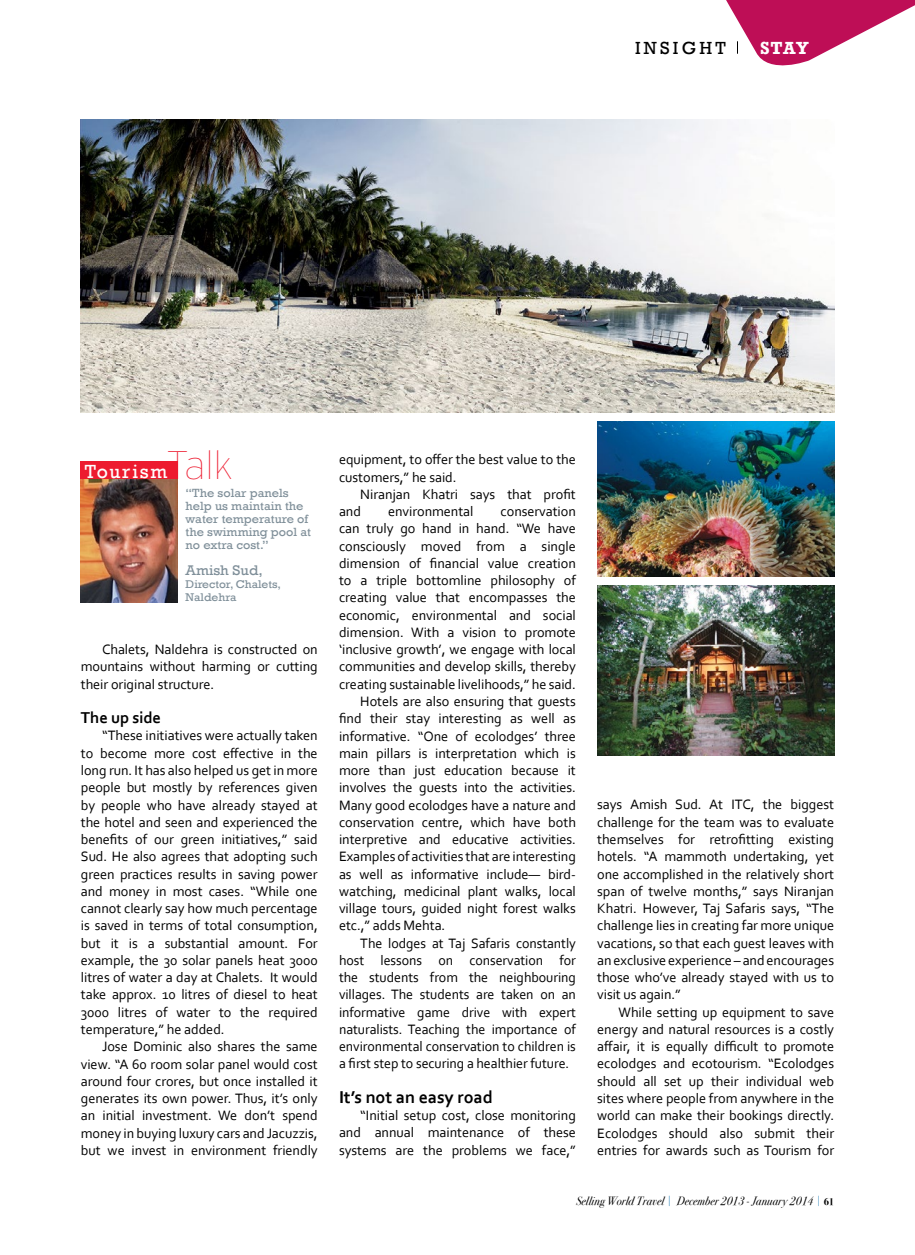
<style>
.page{position:relative;width:915px;height:1255px;background:#fff}
.page>*{position:absolute;margin:0;border:0;box-sizing:border-box;transform-origin:0 0}
.t1{font:19.5px "Rockwell";letter-spacing:.085em;color:#fff}
.t2{font:700 18px "Corbel";letter-spacing:-.005em;color:#000}
.t3{font:18px "Rockwell";letter-spacing:.18em;color:#000}
.t4{font:700 18px "Rockwell";color:#fff}
.t5{font:700 16.5px "Corbel";letter-spacing:-.005em;color:#000}
.t6{font:14.4px "Rockwell";color:#7f8f99;scale:1.05 1}
.t7{font:14.25px/17.2px "Corbel";letter-spacing:-.005em;color:#000;text-align:justify}
.t8{font:12.15px/12.9px "Rockwell";color:#7f8f99;scale:1.05 1}
.t9{font:12px "Bodoni Svty Two ITCTT Book Ita";letter-spacing:.02em;color:#000;scale:.9 1}
.t10{font:11.4px/12.9px "Rockwell";color:#7f8f99;scale:1.05 1}
.s1{font-family:"Interstate";font-weight:100;font-size:39.75px;color:#ed1b2f}
.s2{color:#4b95c1}
.s3{font-family:"Bodoni Svty Two ITCTT Bold";font-size:10.5px}
</style>
<div class="page">
<img style="left:81px;top:119px;width:752px;height:293px">
<img style="left:597px;top:421px;width:236px;height:155px">
<img style="left:597px;top:585px;width:236px;height:170px">
<div style="left:81px;top:461px;width:97px;height:18px;background:#ed1b2f"></div>
<img style="left:81px;top:479px;width:97px;height:123px">
<svg style="left:726px;top:0;width:189px;height:66px"></svg>
<p class="t3" style="left:635px;top:37px;width:92px">INSIGHT</p>
<p class="t4" style="left:759px;top:37px;width:50px">STAY</p>
<p class="t1" style="left:85px;top:459px;width:149px">Tourism<span class="s1">Talk</span></p>
<p class="t8" style="left:185px;top:487px;width:121px">“The solar panels help us maintain the water temperature of the swimming pool at no extra cost.”</p>
<p class="t6" style="left:185px;top:561px;width:75px">Amish Sud,</p>
<p class="t10" style="left:185px;top:577px;width:92px">Director, Chalets,<br>Naldehra</p>
<p class="t7" style="left:81px;top:640px;width:238px;text-indent:21px">Chalets, Naldehra is constructed on mountains without harming or cutting their original structure.</p>
<p class="t5" style="left:81px;top:707px;width:82px">The up side</p>
<p class="t7" style="left:102px;top:726px;width:217px">“These initiatives were actually taken</p>
<p class="t7" style="left:81px;top:744px;width:238px">to become more cost effective in the</p>
<p class="t7" style="left:81px;top:761px;width:238px">long run. It has also helped us get in more</p>
<p class="t7" style="left:81px;top:778px;width:238px">people but mostly by references given</p>
<p class="t7" style="left:81px;top:795px;width:238px">by people who have already stayed at</p>
<p class="t7" style="left:81px;top:813px;width:238px">the hotel and seen and experienced the</p>
<p class="t7" style="left:81px;top:830px;width:238px">benefits of our green initiatives,” said</p>
<p class="t7" style="left:81px;top:847px;width:238px">Sud. He also agrees that adopting such</p>
<p class="t7" style="left:81px;top:864px;width:238px">green practices results in saving power</p>
<p class="t7" style="left:81px;top:882px;width:238px">and money in most cases. “While one</p>
<p class="t7" style="left:81px;top:899px;width:238px">cannot clearly say how much percentage</p>
<p class="t7" style="left:81px;top:916px;width:238px">is saved in terms of total consumption,</p>
<p class="t7" style="left:81px;top:933px;width:238px">but it is a substantial amount. For</p>
<p class="t7" style="left:81px;top:951px;width:238px">example, the 30 solar panels heat 3000</p>
<p class="t7" style="left:81px;top:968px;width:238px">litres of water a day at Chalets. It would</p>
<p class="t7" style="left:81px;top:985px;width:238px">take approx. 10 litres of diesel to heat</p>
<p class="t7" style="left:81px;top:1002px;width:238px">3000 litres of water to the required</p>
<p class="t7" style="left:81px;top:1020px;width:145px">temperature,” he added.</p>
<p class="t7" style="left:102px;top:1037px;width:217px">Jose Dominic also shares the same</p>
<p class="t7" style="left:81px;top:1054px;width:238px">view. “A 60 room solar panel would cost</p>
<p class="t7" style="left:81px;top:1071px;width:238px">around four crores, but once installed it</p>
<p class="t7" style="left:81px;top:1089px;width:238px">generates its own power. Thus, it’s only</p>
<p class="t7" style="left:81px;top:1106px;width:238px">an initial investment. We don’t spend</p>
<p class="t7" style="left:81px;top:1123px;width:238px">money in buying luxury cars and Jacuzzis,</p>
<p class="t7" style="left:81px;top:1141px;width:238px">but we invest in environment friendly</p>
<p class="t7" style="left:339px;top:450px;width:238px">equipment, to offer the best value to the</p>
<p class="t7" style="left:339px;top:468px;width:119px">customers,” he said.</p>
<p class="t7" style="left:360px;top:485px;width:217px">Niranjan Khatri says that profit</p>
<p class="t7" style="left:339px;top:502px;width:24px">and</p>
<p class="t7" style="left:388px;top:502px;width:87px">environmental</p>
<p class="t7" style="left:500px;top:502px;width:77px">conservation</p>
<p class="t7" style="left:339px;top:519px;width:238px">can truly go hand in hand. “We have</p>
<p class="t7" style="left:339px;top:537px;width:238px">consciously moved from a single</p>
<p class="t7" style="left:339px;top:554px;width:238px">dimension of financial value creation</p>
<p class="t7" style="left:339px;top:571px;width:238px">to a triple bottomline philosophy of</p>
<p class="t7" style="left:339px;top:588px;width:238px">creating value that encompasses the</p>
<p class="t7" style="left:339px;top:606px;width:238px">economic, environmental and social</p>
<p class="t7" style="left:339px;top:623px;width:238px">dimension. With a vision to promote</p>
<p class="t7" style="left:339px;top:640px;width:238px">‘inclusive growth’, we engage with local</p>
<p class="t7" style="left:339px;top:657px;width:238px">communities and develop skills, thereby</p>
<p class="t7" style="left:339px;top:675px;width:238px">creating sustainable livelihoods,” he said.</p>
<p class="t7" style="left:360px;top:692px;width:217px">Hotels are also ensuring that guests</p>
<p class="t7" style="left:339px;top:709px;width:238px">find their stay interesting as well as</p>
<p class="t7" style="left:339px;top:726px;width:238px">informative. “One of ecolodges’ three</p>
<p class="t7" style="left:339px;top:744px;width:238px">main pillars is interpretation which is</p>
<p class="t7" style="left:339px;top:761px;width:238px">more than just education because it</p>
<p class="t7" style="left:339px;top:778px;width:238px">involves the guests into the activities.</p>
<p class="t7" style="left:339px;top:795px;width:238px">Many good ecolodges have a nature and</p>
<p class="t7" style="left:339px;top:813px;width:238px">conservation centre, which have both</p>
<p class="t7" style="left:339px;top:830px;width:238px">interpretive and educative activities.</p>
<p class="t7" style="left:339px;top:847px;width:238px">Examples of activities that are interesting</p>
<p class="t7" style="left:339px;top:865px;width:238px">as well as informative include— bird-</p>
<p class="t7" style="left:339px;top:882px;width:238px">watching, medicinal plant walks, local</p>
<p class="t7" style="left:339px;top:899px;width:238px">village tours, guided night forest walks</p>
<p class="t7" style="left:339px;top:916px;width:108px">etc.,” adds Mehta.</p>
<p class="t7" style="left:360px;top:933px;width:217px">The lodges at Taj Safaris constantly</p>
<p class="t7" style="left:339px;top:951px;width:238px">host lessons on conservation for</p>
<p class="t7" style="left:339px;top:968px;width:238px">the students from the neighbouring</p>
<p class="t7" style="left:339px;top:985px;width:238px">villages. The students are taken on an</p>
<p class="t7" style="left:339px;top:1002px;width:238px">informative game drive with expert</p>
<p class="t7" style="left:339px;top:1020px;width:238px">naturalists. Teaching the importance of</p>
<p class="t7" style="left:339px;top:1037px;width:238px">environmental conservation to children is</p>
<p class="t7" style="left:339px;top:1054px;width:232px">a first step to securing a healthier future.</p>
<p class="t2" style="left:339px;top:1085px;width:155px">It’s not an easy road</p>
<p class="t7" style="left:339px;top:1106px;width:238px;text-indent:21px">“Initial setup cost, close monitoring and annual maintenance of these systems are the problems we face,”</p>
<p class="t7" style="left:597px;top:795px;width:238px">says Amish Sud. At ITC, the biggest</p>
<p class="t7" style="left:597px;top:813px;width:238px">challenge for the team was to evaluate</p>
<p class="t7" style="left:597px;top:830px;width:238px">themselves for retrofitting existing</p>
<p class="t7" style="left:597px;top:847px;width:238px">hotels. “A mammoth undertaking, yet</p>
<p class="t7" style="left:597px;top:864px;width:238px">one accomplished in the relatively short</p>
<p class="t7" style="left:597px;top:882px;width:238px">span of twelve months,” says Niranjan</p>
<p class="t7" style="left:597px;top:899px;width:238px">Khatri. However, Taj Safaris says, “The</p>
<p class="t7" style="left:597px;top:916px;width:238px">challenge lies in creating far more unique</p>
<p class="t7" style="left:597px;top:933px;width:238px">vacations, so that each guest leaves with</p>
<p class="t7" style="left:597px;top:951px;width:238px">an exclusive experience – and encourages</p>
<p class="t7" style="left:597px;top:968px;width:238px">those who’ve already stayed with us to</p>
<p class="t7" style="left:597px;top:985px;width:85px">visit us again.”</p>
<p class="t7" style="left:618px;top:1002px;width:217px">While setting up equipment to save</p>
<p class="t7" style="left:597px;top:1020px;width:238px">energy and natural resources is a costly</p>
<p class="t7" style="left:597px;top:1037px;width:238px">affair, it is equally difficult to promote</p>
<p class="t7" style="left:597px;top:1054px;width:238px">ecolodges and ecotourism. “Ecolodges</p>
<p class="t7" style="left:597px;top:1071px;width:238px">should all set up their individual web</p>
<p class="t7" style="left:597px;top:1089px;width:238px">sites where people from anywhere in the</p>
<p class="t7" style="left:597px;top:1106px;width:238px">world can make their bookings directly.</p>
<p class="t7" style="left:597px;top:1123px;width:238px">Ecolodges should also submit their</p>
<p class="t7" style="left:597px;top:1140px;width:238px">entries for awards such as Tourism for</p>
<p class="t9" style="left:576px;top:1193px;width:288px">Selling World Travel <span class="s2">|</span> December 2013 - January 2014 <span class="s2">|</span> <span class="s3">61</span></p>
</div>
